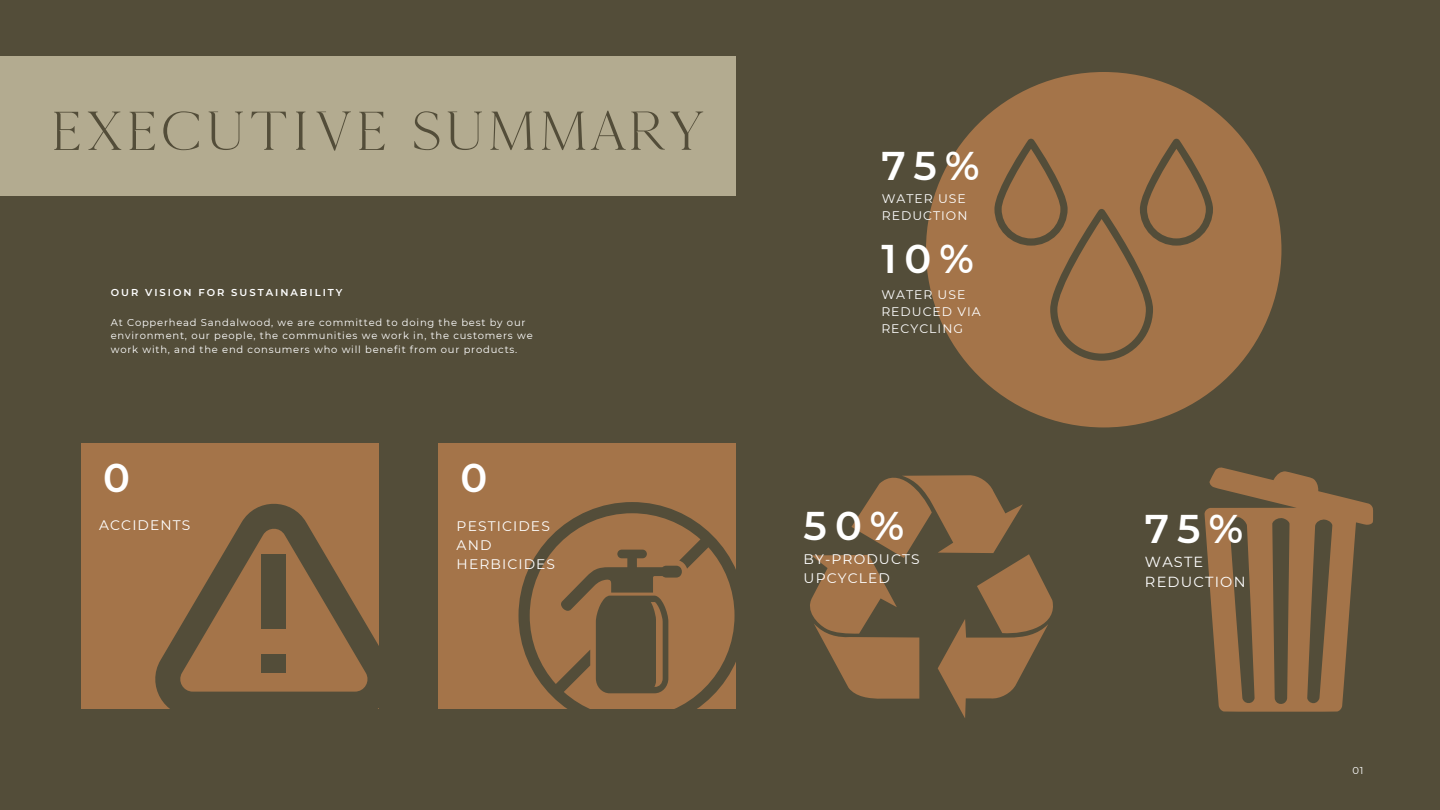
<style>
.page{position:relative;width:1440px;height:810px;background:#534d39}
.page>*{position:absolute;margin:0;border:0;box-sizing:border-box;transform-origin:0 0}
.t1{font:56.1px "Kinfolk";color:#534d39}
.t2{font:600 40px "Montserrat";letter-spacing:.2em;color:#fff}
.t3{font:14.6px/20.2px "Montserrat";letter-spacing:.08em;color:#fff}
.t4{font:13.9px/19.2px "Montserrat";letter-spacing:.08em;color:#fff}
.t5{font:12.4px/17.2px "Montserrat";letter-spacing:.08em;color:#fff}
.t6{font:10px/13.5px "Montserrat";letter-spacing:.08em;color:#fff}
.t7{font:600 10px "Montserrat";letter-spacing:.2em;color:#fff}
</style>
<div class="page">
<div style="left:0;top:57px;width:736px;height:139px;background:#b3ab90"></div>
<div style="left:926px;top:72px;width:355px;height:355px;background:#a47449;border-radius:50%"></div>
<svg style="left:994px;top:139px;width:219px;height:222px"></svg>
<svg style="left:810px;top:475px;width:243px;height:243px"></svg>
<svg style="left:1205px;top:467px;width:168px;height:245px"></svg>
<div style="left:439px;top:443px;width:297px;height:266px;background:#a47449"></div>
<div style="left:81px;top:443px;width:297px;height:266px;background:#a47449"></div>
<svg style="left:155px;top:498px;width:224px;height:211px"></svg>
<div style="left:261px;top:554px;width:25px;height:75px;background:#534d39"></div>
<div style="left:261px;top:654px;width:25px;height:19px;background:#534d39"></div>
<svg style="left:519px;top:502px;width:217px;height:207px"></svg>
<h1 class="t1" style="left:50px;top:97px;width:659px">EXECUTIVE SUMMARY</h1>
<p class="t7" style="left:111px;top:287px;width:233px">OUR VISION FOR SUSTAINABILITY</p>
<p class="t6" style="left:111px;top:316px;width:423px">At Copperhead Sandalwood, we are committed to doing the best by our environment, our people, the communities we work in, the customers we work with, and the end consumers who will benefit from our products.</p>
<h2 class="t2" style="left:103px;top:453px;width:28px">0</h2>
<h2 class="t2" style="left:461px;top:453px;width:28px">0</h2>
<h3 class="t4" style="left:99px;top:516px;width:93px">ACCIDENTS</h3>
<h3 class="t4" style="left:457px;top:516px;width:100px">PESTICIDES<br>AND<br>HERBICIDES</h3>
<h2 class="t2" style="left:881px;top:141px;width:100px">75%</h2>
<p class="t5" style="left:882px;top:190px;width:87px">WATER USE<br>REDUCTION</p>
<h2 class="t2" style="left:881px;top:234px;width:94px">10%</h2>
<p class="t5" style="left:881px;top:285px;width:101px">WATER USE<br>REDUCED VIA<br>RECYCLING</p>
<h2 class="t2" style="left:804px;top:502px;width:102px">50%</h2>
<h2 class="t2" style="left:1145px;top:504px;width:100px">75%</h2>
<h3 class="t4" style="left:804px;top:549px;width:118px">BY-PRODUCTS<br>UPCYCLED</h3>
<h3 class="t3" style="left:1145px;top:551px;width:102px">WASTE<br>REDUCTION</h3>
<p class="t6" style="left:1352px;top:764px;width:13px">01</p>
</div>
